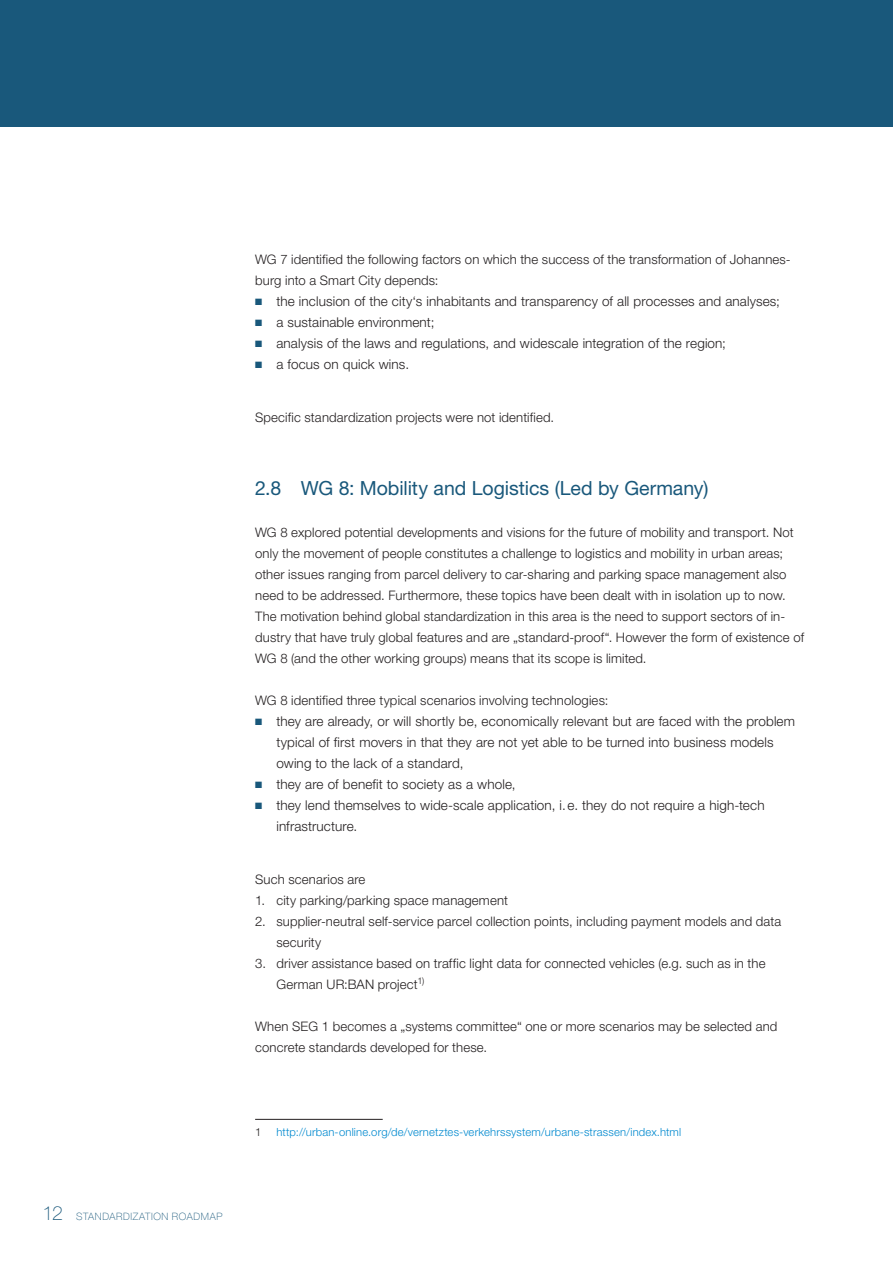
<style>
.page{position:relative;width:893px;height:1263px;background:#fff}
.page>*{position:absolute;margin:0;border:0;box-sizing:border-box;transform-origin:0 0}
.Headline_Copytext{font:19.5px "Helvetica Neue LT Pro";letter-spacing:-.005em;color:#19587b}
.t1{font:300 13.5px/21px "Helvetica Neue LT Pro";letter-spacing:.01em;color:#231f20}
.Copytext{font:300 13.2px/21px "Helvetica Neue LT Pro";letter-spacing:.01em;color:#231f20}
.Copytext_ohne_LZ{font:300 13.2px/21px "Helvetica Neue LT Pro";letter-spacing:.01em;color:#231f20}
.Fussnote{font:300 11.25px "Helvetica Neue LT Pro";letter-spacing:.015em;color:#0089cf}
.Fussnote-2{font:300 11.25px "Helvetica Neue LT Pro";color:#231f20}
.t2{font:100 10.2px "Helvetica Neue LT Pro";letter-spacing:.065em;color:#19587b}
.s1{font-family:"Helvetica Neue";font-size:19.5px}
.s2{color:#19587b}
</style>
<div class="page">
<hr style="left:255px;top:1119px;width:128px;height:1px;background:#231f20">
<div style="left:0;top:0;width:893px;height:126px;background:#19587b"></div>
<p class="t2" style="left:43px;top:1210px;width:181px"><span class="s1">12</span> STANDARDIZATION ROADMAP</p>
<p class="Copytext_ohne_LZ" style="left:255px;top:249px;width:537px">WG 7 identified the following factors on which the success of the transformation of Johannes&shy;burg into a Smart City depends:</p>
<p class="t1" style="left:255px;top:290px;width:526px"><span class="s2">■</span> the inclusion of the city‘s inhabitants and transparency of all processes and analyses;</p>
<p class="t1" style="left:255px;top:311px;width:181px"><span class="s2">■</span> a sustainable environment;</p>
<p class="t1" style="left:255px;top:332px;width:472px"><span class="s2">■</span> analysis of the laws and regulations, and widescale integration of the region;</p>
<p class="t1" style="left:255px;top:353px;width:155px"><span class="s2">■</span> a focus on quick wins.</p>
<p class="Copytext" style="left:255px;top:406px;width:301px">Specific standardization projects were not identified.</p>
<p class="Headline_Copytext" style="left:255px;top:476px;width:455px">2.8 WG 8: Mobility and Logistics (Led by Germany)</p>
<p class="Copytext" style="left:255px;top:522px;width:550px">WG 8 explored potential developments and visions for the future of mobility and transport. Not only the movement of people constitutes a challenge to logistics and mobility in urban areas; other issues ranging from parcel delivery to car-sharing and parking space management also need to be addressed. Furthermore, these topics have been dealt with in isolation up to now.<br>The motivation behind global standardization in this area is the need to support sectors of in&shy;dustry that have truly global features and are „standard-proof“. However the form of existence of WG 8 (and the other working groups) means that its scope is limited.</p>
<p class="Copytext_ohne_LZ" style="left:255px;top:690px;width:355px">WG 8 identified three typical scenarios involving technologies:</p>
<p class="t1" style="left:276px;top:710px;width:520px;text-indent:-21px"><span class="s2">■</span> they are already, or will shortly be, economically relevant but are faced with the problem typical of first movers in that they are not yet able to be turned into business models owing to the lack of a standard,</p>
<p class="t1" style="left:255px;top:773px;width:262px"><span class="s2">■</span> they are of benefit to society as a whole,</p>
<p class="t1" style="left:276px;top:794px;width:490px;text-indent:-21px"><span class="s2">■</span> they lend themselves to wide-scale application, i.e. they do not require a high-tech infrastructure.</p>
<p class="Copytext_ohne_LZ" style="left:255px;top:868px;width:112px">Such scenarios are</p>
<p class="Copytext_ohne_LZ" style="left:255px;top:889px;width:254px">1. city parking/parking space management</p>
<p class="Copytext_ohne_LZ" style="left:276px;top:910px;width:506px;text-indent:-21px">2. supplier-neutral self-service parcel collection points, including payment models and data security</p>
<p class="Copytext" style="left:276px;top:952px;width:491px;text-indent:-21px">3. driver assistance based on traffic light data for connected vehicles (e.g. such as in the<br>German UR:BAN project<sup>1)</sup></p>
<p class="Copytext" style="left:255px;top:1015px;width:524px">When SEG 1 becomes a „systems committee“ one or more scenarios may be selected and concrete standards developed for these.</p>
<p class="Fussnote-2" style="left:255px;top:1125px;width:8px">1</p>
<p class="Fussnote" style="left:276px;top:1125px;width:406px">http://urban-online.org/de/vernetztes-verkehrssystem/urbane-strassen/index.html</p>
</div>
